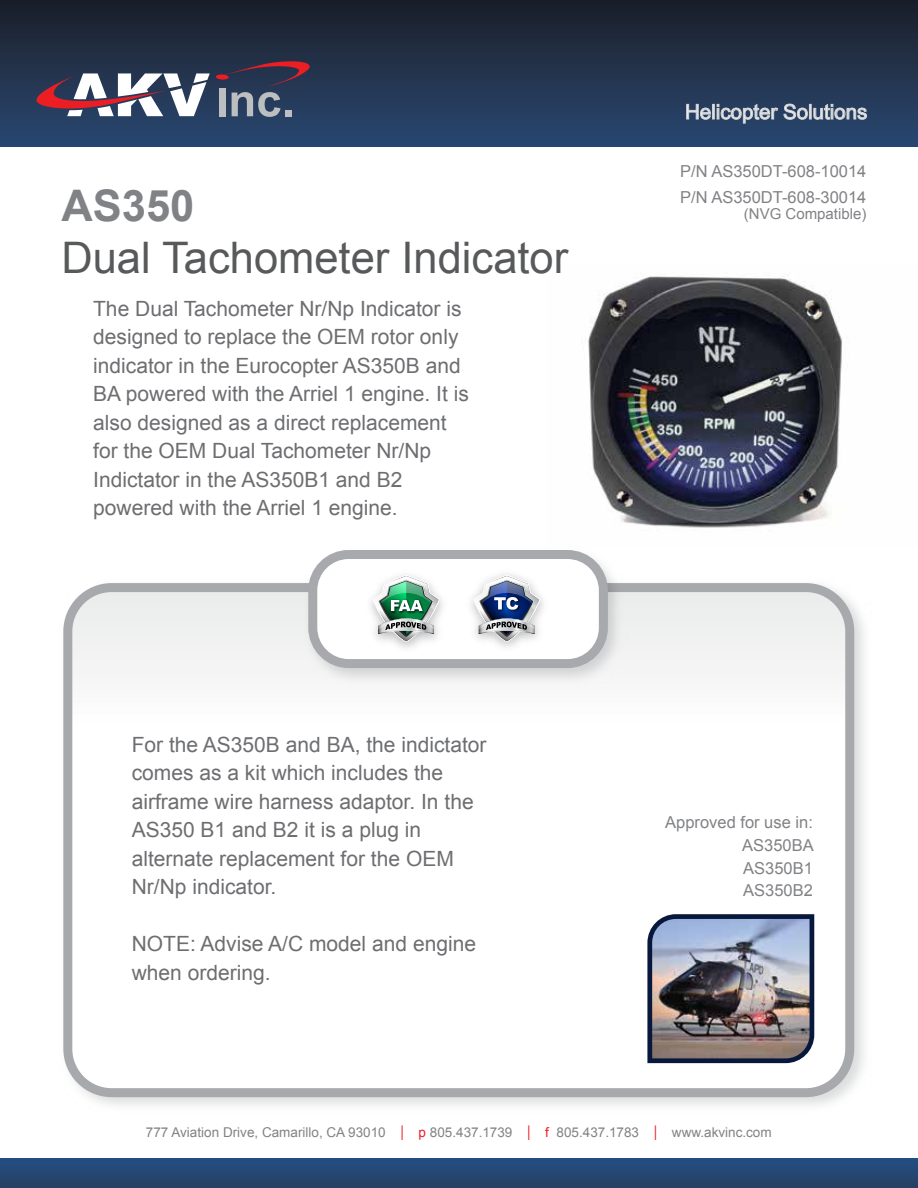
<style>
.page{position:relative;width:918px;height:1188px;background:#fff}
.page>*{position:absolute;margin:0;border:0;box-sizing:border-box;transform-origin:0 0}
.t1{font:43.5px "Arial";color:#58595b}
.t2{font:700 43.5px "Arial";color:#808285}
.t3{font:21px/28.5px "Arial";color:#6d6e71}
.t4{font:20.55px "Arial";color:#f1f1f2}
.t5{font:16.5px/22.5px "Arial";color:#808285;text-align:justify}
.t6{font:15px "Arial";color:#808285}
.t7{font:13.5px "Arial";color:#808285}
.s1{font-size:20.25px;color:#ed1d24}
.s2{color:#ed1d24}
</style>
<div class="page">
<img style="left:588px;top:275px;width:254px;height:253px">
<img style="left:85px;top:601px;width:780px;height:505px">
<svg style="left:73px;top:590px;width:777px;height:503px"></svg>
<div style="left:63px;top:583px;width:791px;height:514px;border:9px solid #a7a9ac;border-radius:44px"></div>
<img style="left:259px;top:502px;width:408px;height:226px">
<div style="left:308px;top:550px;width:300px;height:118px;border:9px solid #a7a9ac;border-radius:36px"></div>
<img style="left:319px;top:524px;width:174px;height:175px">
<img style="left:420px;top:523px;width:174px;height:175px">
<svg style="left:373px;top:575px;width:66px;height:67px"></svg>
<svg style="left:474px;top:575px;width:66px;height:67px"></svg>
<div style="left:0;top:0;width:918px;height:146px;background:linear-gradient(to bottom,#1b1e28,#2a4871)"></div>
<div style="left:0;top:1159px;width:918px;height:29px;background:linear-gradient(to right,#264772,#264772)"></div>
<div style="left:219px;top:88px;width:6px;height:28px;background:#bcbec0"></div>
<svg style="left:221px;top:59px;width:99px;height:58px"></svg>
<div style="left:216px;top:74px;width:13px;height:6px;background:#ed1d24;border-radius:50%"></div>
<svg style="left:35px;top:73px;width:175px;height:43px"></svg>
<svg style="left:687px;top:104px;width:91px;height:19px"></svg>
<svg style="left:784px;top:104px;width:83px;height:15px"></svg>
<svg style="left:647px;top:914px;width:167px;height:149px"></svg>
<img style="left:652px;top:919px;width:158px;height:139px">
<h1 class="t2" style="left:61px;top:181px;width:134px">AS350</h1>
<h1 class="t1" style="left:61px;top:234px;width:508px">Dual Tachometer Indicator</h1>
<p class="t3" style="left:93px;top:294px;width:377px">The Dual Tachometer Nr/Np Indicator is designed to replace the OEM rotor only indicator in the Eurocopter AS350B and BA powered with the Arriel 1 engine. It is also designed as a direct replacement for the OEM Dual Tachometer Nr/Np Indictator in the AS350B1 and B2 powered with the Arriel 1 engine.</p>
<p class="t3" style="left:132px;top:730px;width:356px">For the AS350B and BA, the indictator comes as a kit which includes the airframe wire harness adaptor. In the<br>AS350 B1 and B2 it is a plug in alternate replacement for the OEM<br>Nr/Np indicator.</p>
<p class="t3" style="left:132px;top:930px;width:346px">NOTE: Advise A/C model and engine when ordering.</p>
<p class="t4" style="left:685px;top:100px;width:184px">Helicopter Solutions</p>
<p class="t5" style="left:680px;top:159px;width:188px;line-height:25.5px">P/N AS350DT-608-10014<br>P/N AS350DT-608-30014</p>
<p class="t6" style="left:744px;top:206px;width:124px">(NVG Compatible)</p>
<p class="t5" style="left:742px;top:811px;width:73px;text-indent:-77px">Approved for use in:<br>AS350BA AS350B1<br>AS350B2</p>
<p class="t7" style="left:146px;top:1125px;width:627px">777 Aviation Drive, Camarillo, CA 93010 <span class="s1">I</span> <span class="s2">p</span> 805.437.1739 <span class="s1">I</span> <span class="s2">f</span> 805.437.1783 <span class="s1">I</span> www.akvinc.com</p>
</div>
